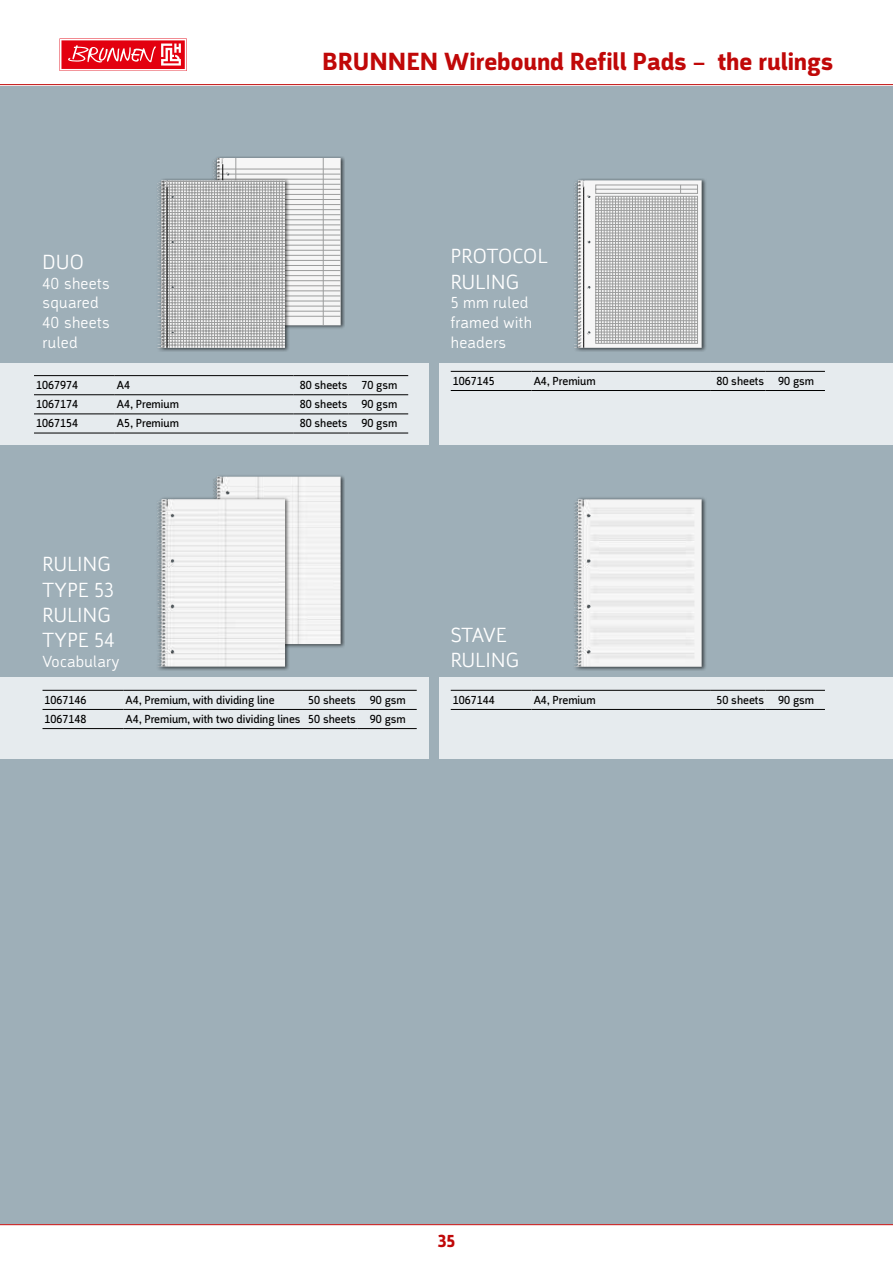
<style>
.page{position:relative;width:893px;height:1263px;background:#fff}
.page>*{position:absolute;margin:0;border:0;box-sizing:border-box;transform-origin:0 0}
.t1{font:700 25.5px "Argumentum";color:#c00808}
.t2{font:300 21px/25.2px "Argumentum";letter-spacing:.02em;color:#fff}
.t3{font:700 18px "Argumentum";color:#c00808}
.t4{font:300 16.5px/19.8px "Argumentum";letter-spacing:.02em;color:#fff}
.t5{font:12px "Argumentum";color:#000}
</style>
<div class="page">
<div style="left:0;top:85px;width:893px;height:1140px;background:#9eafb8"></div>
<div style="left:439px;top:364px;width:454px;height:81px;background:#e6ebee"></div>
<div style="left:439px;top:678px;width:454px;height:81px;background:#e6ebee"></div>
<div style="left:0;top:364px;width:428px;height:81px;background:#e6ebee"></div>
<div style="left:0;top:678px;width:428px;height:81px;background:#e6ebee"></div>
<div style="left:211px;top:156px;width:134px;height:173px;background:#000;opacity:.6"></div>
<svg style="left:223px;top:164px;width:1px;height:14px"></svg>
<img style="left:213px;top:158px;width:10px;height:20px">
<hr style="left:34px;top:375px;width:81px;height:1px;background:#000">
<hr style="left:115px;top:375px;width:178px;height:1px;background:#000">
<hr style="left:293px;top:375px;width:56px;height:1px;background:#000">
<hr style="left:349px;top:375px;width:59px;height:1px;background:#000">
<hr style="left:34px;top:394px;width:81px;height:1px;background:#000">
<hr style="left:115px;top:394px;width:178px;height:1px;background:#000">
<hr style="left:293px;top:394px;width:56px;height:1px;background:#000">
<hr style="left:349px;top:394px;width:59px;height:1px;background:#000">
<hr style="left:34px;top:414px;width:81px;height:1px;background:#000">
<hr style="left:115px;top:414px;width:178px;height:1px;background:#000">
<hr style="left:293px;top:414px;width:56px;height:1px;background:#000">
<hr style="left:349px;top:414px;width:59px;height:1px;background:#000">
<hr style="left:34px;top:433px;width:81px;height:1px;background:#000">
<hr style="left:115px;top:433px;width:178px;height:1px;background:#000">
<hr style="left:293px;top:433px;width:56px;height:1px;background:#000">
<hr style="left:349px;top:433px;width:59px;height:1px;background:#000">
<div style="left:156px;top:178px;width:134px;height:174px;background:#000;opacity:.6"></div>
<hr style="left:282px;top:180px;width:1px;height:109px;background:#9c9d9d">
<hr style="left:279px;top:180px;width:1px;height:109px;background:#9c9d9d">
<hr style="left:276px;top:180px;width:1px;height:109px;background:#9c9d9d">
<hr style="left:273px;top:180px;width:1px;height:109px;background:#9c9d9d">
<hr style="left:271px;top:180px;width:1px;height:109px;background:#9c9d9d">
<hr style="left:265px;top:180px;width:1px;height:109px;background:#9c9d9d">
<hr style="left:262px;top:180px;width:1px;height:109px;background:#9c9d9d">
<hr style="left:259px;top:180px;width:1px;height:109px;background:#9c9d9d">
<hr style="left:257px;top:180px;width:1px;height:109px;background:#9c9d9d">
<hr style="left:254px;top:180px;width:1px;height:109px;background:#9c9d9d">
<hr style="left:251px;top:180px;width:1px;height:109px;background:#9c9d9d">
<hr style="left:248px;top:180px;width:1px;height:109px;background:#9c9d9d">
<hr style="left:245px;top:180px;width:1px;height:109px;background:#9c9d9d">
<hr style="left:242px;top:180px;width:1px;height:109px;background:#9c9d9d">
<hr style="left:240px;top:180px;width:1px;height:109px;background:#9c9d9d">
<hr style="left:237px;top:180px;width:1px;height:109px;background:#9c9d9d">
<hr style="left:234px;top:180px;width:1px;height:109px;background:#9c9d9d">
<hr style="left:231px;top:180px;width:1px;height:109px;background:#9c9d9d">
<hr style="left:228px;top:180px;width:1px;height:109px;background:#9c9d9d">
<hr style="left:226px;top:180px;width:1px;height:109px;background:#9c9d9d">
<hr style="left:223px;top:180px;width:1px;height:109px;background:#9c9d9d">
<hr style="left:220px;top:180px;width:1px;height:109px;background:#9c9d9d">
<hr style="left:217px;top:180px;width:1px;height:109px;background:#9c9d9d">
<hr style="left:214px;top:180px;width:1px;height:109px;background:#9c9d9d">
<hr style="left:211px;top:180px;width:1px;height:109px;background:#9c9d9d">
<hr style="left:209px;top:180px;width:1px;height:109px;background:#9c9d9d">
<hr style="left:206px;top:180px;width:1px;height:109px;background:#9c9d9d">
<hr style="left:203px;top:180px;width:1px;height:109px;background:#9c9d9d">
<hr style="left:200px;top:180px;width:1px;height:109px;background:#9c9d9d">
<hr style="left:197px;top:180px;width:1px;height:109px;background:#9c9d9d">
<hr style="left:195px;top:180px;width:1px;height:109px;background:#9c9d9d">
<hr style="left:192px;top:180px;width:1px;height:109px;background:#9c9d9d">
<hr style="left:189px;top:180px;width:1px;height:109px;background:#9c9d9d">
<hr style="left:186px;top:180px;width:1px;height:109px;background:#9c9d9d">
<hr style="left:183px;top:180px;width:1px;height:109px;background:#9c9d9d">
<hr style="left:180px;top:180px;width:1px;height:109px;background:#9c9d9d">
<hr style="left:169px;top:180px;width:1px;height:109px;background:#9c9d9d">
<hr style="left:175px;top:180px;width:1px;height:109px;background:#9c9d9d">
<hr style="left:172px;top:180px;width:1px;height:109px;background:#9c9d9d">
<svg style="left:161px;top:289px;width:7px;height:57px"></svg>
<img style="left:157px;top:180px;width:11px;height:109px">
<hr style="left:451px;top:371px;width:80px;height:1px;background:#000">
<hr style="left:531px;top:371px;width:179px;height:1px;background:#000">
<hr style="left:710px;top:371px;width:55px;height:1px;background:#000">
<hr style="left:765px;top:371px;width:60px;height:1px;background:#000">
<hr style="left:451px;top:390px;width:80px;height:1px;background:#000">
<hr style="left:531px;top:390px;width:179px;height:1px;background:#000">
<hr style="left:710px;top:390px;width:55px;height:1px;background:#000">
<hr style="left:765px;top:390px;width:60px;height:1px;background:#000">
<div style="left:572px;top:178px;width:134px;height:174px;background:#000;opacity:.6"></div>
<img style="left:574px;top:180px;width:10px;height:109px">
<hr style="left:451px;top:690px;width:80px;height:1px;background:#000">
<hr style="left:531px;top:690px;width:179px;height:1px;background:#000">
<hr style="left:710px;top:690px;width:55px;height:1px;background:#000">
<hr style="left:765px;top:690px;width:60px;height:1px;background:#000">
<hr style="left:451px;top:709px;width:80px;height:1px;background:#000">
<hr style="left:531px;top:709px;width:179px;height:1px;background:#000">
<hr style="left:710px;top:709px;width:55px;height:1px;background:#000">
<hr style="left:765px;top:709px;width:60px;height:1px;background:#000">
<div style="left:572px;top:496px;width:134px;height:175px;background:#000;opacity:.6"></div>
<img style="left:574px;top:499px;width:10px;height:109px">
<hr style="left:43px;top:690px;width:80px;height:1px;background:#000">
<hr style="left:123px;top:690px;width:180px;height:1px;background:#000">
<hr style="left:303px;top:690px;width:54px;height:1px;background:#000">
<hr style="left:357px;top:690px;width:60px;height:1px;background:#000">
<hr style="left:43px;top:709px;width:80px;height:1px;background:#000">
<hr style="left:123px;top:709px;width:180px;height:1px;background:#000">
<hr style="left:303px;top:709px;width:54px;height:1px;background:#000">
<hr style="left:357px;top:709px;width:60px;height:1px;background:#000">
<hr style="left:43px;top:728px;width:80px;height:1px;background:#000">
<hr style="left:123px;top:728px;width:180px;height:1px;background:#000">
<hr style="left:303px;top:728px;width:54px;height:1px;background:#000">
<hr style="left:357px;top:728px;width:60px;height:1px;background:#000">
<div style="left:211px;top:474px;width:134px;height:174px;background:#000;opacity:.6"></div>
<img style="left:213px;top:477px;width:10px;height:19px">
<div style="left:156px;top:496px;width:134px;height:175px;background:#000;opacity:.6"></div>
<img style="left:157px;top:499px;width:11px;height:109px">
<div style="left:60px;top:38px;width:127px;height:33px;background:#f18b91"></div>
<div style="left:60px;top:39px;width:126px;height:32px;background:#fff"></div>
<div style="left:61px;top:40px;width:124px;height:29px;background:#e3000f"></div>
<svg style="left:68px;top:44px;width:113px;height:22px"></svg>
<hr style="left:0;top:1224px;width:893px;height:1px;background:#c00808">
<hr style="left:0;top:84px;width:893px;height:1px;background:#c00808">
<h2 class="t2" style="left:43px;top:249px;width:43px">DUO</h2>
<h3 class="t4" style="left:43px;top:273px;width:69px">40 sheets squared<br>40 sheets ruled</h3>
<h1 class="t1" style="left:322px;top:46px;width:513px">BRUNNEN Wirebound Refill Pads – the rulings</h1>
<h2 class="t2" style="left:451px;top:244px;width:98px">PROTOCOL<br>RULING</h2>
<h3 class="t4" style="left:451px;top:293px;width:83px">5 mm ruled framed with headers</h3>
<p class="t5" style="left:36px;top:378px;width:43px">1067974</p>
<p class="t5" style="left:117px;top:378px;width:15px">A4</p>
<p class="t5" style="left:300px;top:378px;width:99px">80 sheets 70 gsm</p>
<p class="t5" style="left:36px;top:397px;width:43px">1067174</p>
<p class="t5" style="left:117px;top:397px;width:63px">A4, Premium</p>
<p class="t5" style="left:300px;top:397px;width:99px">80 sheets 90 gsm</p>
<p class="t5" style="left:36px;top:416px;width:43px">1067154</p>
<p class="t5" style="left:117px;top:416px;width:63px">A5, Premium</p>
<p class="t5" style="left:300px;top:416px;width:99px">80 sheets 90 gsm</p>
<h2 class="t2" style="left:43px;top:552px;width:73px">RULING<br>TYPE 53<br>RULING<br>TYPE 54</h2>
<h3 class="t4" style="left:43px;top:651px;width:79px">Vocabulary</h3>
<p class="t5" style="left:453px;top:373px;width:43px">1067145</p>
<p class="t5" style="left:534px;top:373px;width:63px">A4, Premium</p>
<p class="t5" style="left:716px;top:373px;width:99px">80 sheets 90 gsm</p>
<h2 class="t2" style="left:451px;top:622px;width:70px">STAVE<br>RULING</h2>
<p class="t5" style="left:45px;top:692px;width:44px">1067146</p>
<p class="t5" style="left:125px;top:692px;width:151px">A4, Premium, with dividing line</p>
<p class="t5" style="left:308px;top:692px;width:99px">50 sheets 90 gsm</p>
<p class="t5" style="left:453px;top:692px;width:43px">1067144</p>
<p class="t5" style="left:534px;top:692px;width:63px">A4, Premium</p>
<p class="t5" style="left:716px;top:692px;width:99px">50 sheets 90 gsm</p>
<p class="t5" style="left:45px;top:711px;width:44px">1067148</p>
<p class="t5" style="left:125px;top:711px;width:282px">A4, Premium, with two dividing lines 50 sheets 90 gsm</p>
<h3 class="t3" style="left:438px;top:1230px;width:19px">35</h3>
</div>
